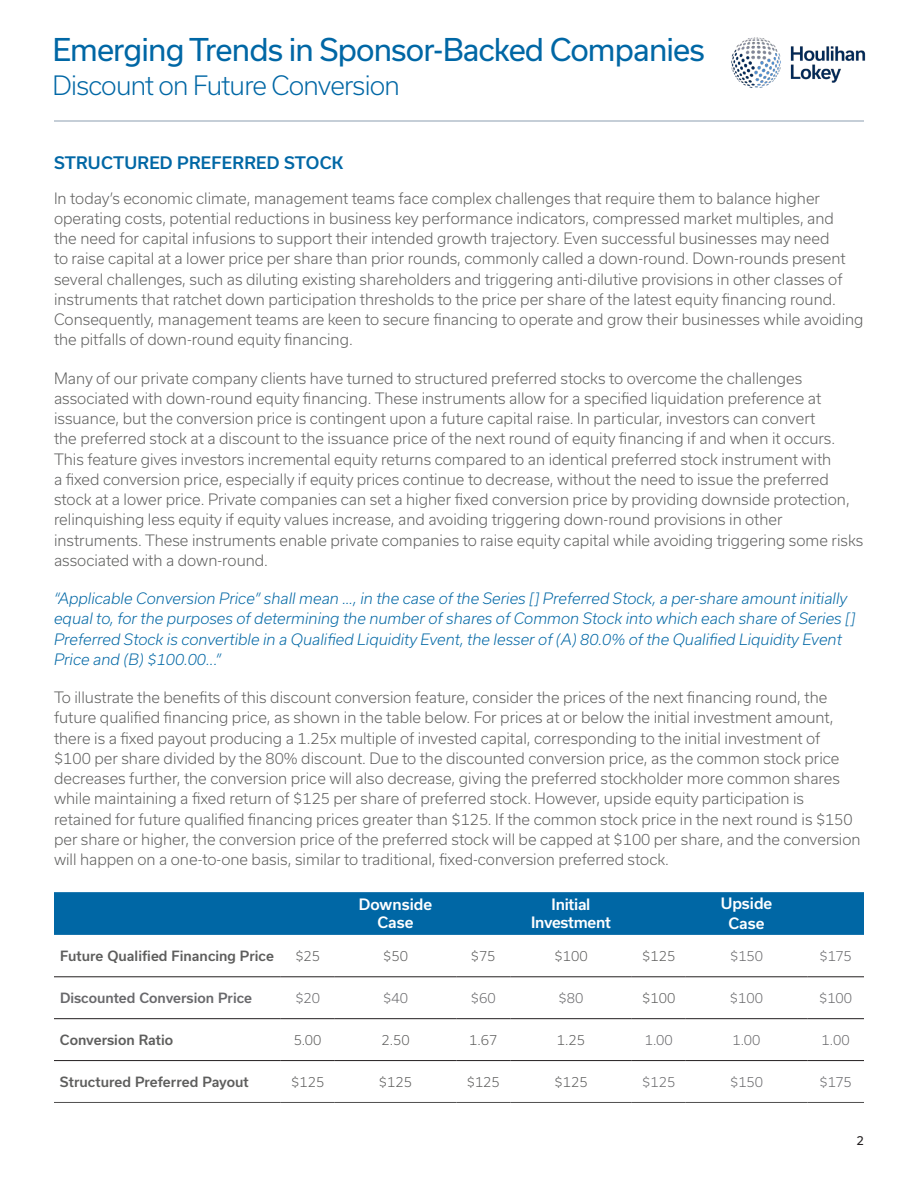
<style>
.page{position:relative;width:918px;height:1188px;background:#fff}
.page>*{position:absolute;margin:0;border:0;box-sizing:border-box;transform-origin:0 0}
.t1{font:30px "Usual";letter-spacing:-.03em;color:#0067a5}
.t2{font:300 25.5px "Usual";letter-spacing:-.03em;color:#0067a5}
.t3{font:500 16.5px "Usual";letter-spacing:.015em;color:#0067a5}
.t4{font:300 15px/20.2px "Usual";color:#5e5e5d}
.t5{font:italic 300 15px/20.2px "Usual";color:#0067a5}
.t6{font:500 15px/18px "Usual";color:#fff;text-align:center}
.t7{font:500 15px/18px "Usual";letter-spacing:-.02em;color:#fff;text-align:center}
.t8{font:500 13.5px "Usual";color:#5e5e5d}
.t9{font:300 13.5px "Usual";color:#5e5e5d}
.t10{font:300 13.5px "Usual";color:#69696c}
.t11{font:500 13.5px "Usual";color:#69696c}
.t12{font:12px "Usual";color:#231f20}
</style>
<div class="page">
<div style="left:54px;top:892px;width:810px;height:43px;background:#0067a5"></div>
<hr style="left:686px;top:976px;width:121px;height:1px;background:#231f20">
<hr style="left:807px;top:976px;width:57px;height:1px;background:#231f20">
<hr style="left:686px;top:1018px;width:121px;height:1px;background:#231f20">
<hr style="left:807px;top:1018px;width:57px;height:1px;background:#231f20">
<hr style="left:632px;top:976px;width:54px;height:1px;background:#231f20">
<hr style="left:54px;top:976px;width:227px;height:1px;background:#231f20">
<hr style="left:281px;top:976px;width:54px;height:1px;background:#231f20">
<hr style="left:335px;top:976px;width:121px;height:1px;background:#231f20">
<hr style="left:456px;top:976px;width:54px;height:1px;background:#231f20">
<hr style="left:510px;top:976px;width:122px;height:1px;background:#231f20">
<hr style="left:54px;top:1018px;width:227px;height:1px;background:#231f20">
<hr style="left:281px;top:1018px;width:54px;height:1px;background:#231f20">
<hr style="left:335px;top:1018px;width:121px;height:1px;background:#231f20">
<hr style="left:456px;top:1018px;width:54px;height:1px;background:#231f20">
<hr style="left:510px;top:1018px;width:122px;height:1px;background:#231f20">
<hr style="left:54px;top:1060px;width:227px;height:1px;background:#231f20">
<hr style="left:281px;top:1060px;width:54px;height:1px;background:#231f20">
<hr style="left:335px;top:1060px;width:121px;height:1px;background:#231f20">
<hr style="left:456px;top:1060px;width:54px;height:1px;background:#231f20">
<hr style="left:510px;top:1060px;width:122px;height:1px;background:#231f20">
<hr style="left:632px;top:1018px;width:54px;height:1px;background:#231f20">
<hr style="left:632px;top:1060px;width:54px;height:1px;background:#231f20">
<hr style="left:686px;top:1060px;width:121px;height:1px;background:#231f20">
<hr style="left:807px;top:1060px;width:57px;height:1px;background:#231f20">
<hr style="left:54px;top:1102px;width:227px;height:1px;background:#504f4f">
<hr style="left:281px;top:1102px;width:54px;height:1px;background:#504f4f">
<hr style="left:335px;top:1102px;width:121px;height:1px;background:#504f4f">
<hr style="left:456px;top:1102px;width:54px;height:1px;background:#504f4f">
<hr style="left:510px;top:1102px;width:122px;height:1px;background:#504f4f">
<hr style="left:632px;top:1102px;width:54px;height:1px;background:#504f4f">
<hr style="left:686px;top:1102px;width:121px;height:1px;background:#504f4f">
<hr style="left:807px;top:1102px;width:57px;height:1px;background:#504f4f">
<img style="left:731px;top:37px;width:135px;height:51px">
<hr style="left:54px;top:120px;width:810px;height:1px;background:#c5ced7">
<p class="t1" style="left:52px;top:32px;width:654px">Emerging Trends in Sponsor-Backed Companies</p>
<p class="t2" style="left:52px;top:71px;width:349px">Discount on Future Conversion</p>
<p class="t3" style="left:54px;top:153px;width:291px">STRUCTURED PREFERRED STOCK</p>
<p class="t4" style="left:54px;top:188px;width:811px">In today’s economic climate, management teams face complex challenges that require them to balance higher operating costs, potential reductions in business key performance indicators, compressed market multiples, and<br>the need for capital infusions to support their intended growth trajectory. Even successful businesses may need<br>to raise capital at a lower price per share than prior rounds, commonly called a down-round. Down-rounds present several challenges, such as diluting existing shareholders and triggering anti-dilutive provisions in other classes of instruments that ratchet down participation thresholds to the price per share of the latest equity financing round.<br>Consequently, management teams are keen to secure financing to operate and grow their businesses while avoiding the pitfalls of down-round equity financing.</p>
<p class="t4" style="left:54px;top:368px;width:811px">Many of our private company clients have turned to structured preferred stocks to overcome the challenges associated with down-round equity financing. These instruments allow for a specified liquidation preference at issuance, but the conversion price is contingent upon a future capital raise. In particular, investors can convert<br>the preferred stock at a discount to the issuance price of the next round of equity financing if and when it occurs.<br>This feature gives investors incremental equity returns compared to an identical preferred stock instrument with<br>a fixed conversion price, especially if equity prices continue to decrease, without the need to issue the preferred stock at a lower price. Private companies can set a higher fixed conversion price by providing downside protection, relinquishing less equity if equity values increase, and avoiding triggering down-round provisions in other instruments. These instruments enable private companies to raise equity capital while avoiding triggering some risks associated with a down-round.</p>
<p class="t5" style="left:54px;top:588px;width:803px">“Applicable Conversion Price” shall mean …, in the case of the Series [] Preferred Stock, a per-share amount initially equal to, for the purposes of determining the number of shares of Common Stock into which each share of Series [] Preferred Stock is convertible in a Qualified Liquidity Event, the lesser of (A) 80.0% of the Qualified Liquidity Event Price and (B) $100.00...”</p>
<p class="t4" style="left:54px;top:687px;width:808px">To illustrate the benefits of this discount conversion feature, consider the prices of the next financing round, the future qualified financing price, as shown in the table below. For prices at or below the initial investment amount, there is a fixed payout producing a 1.25x multiple of invested capital, corresponding to the initial investment of $100 per share divided by the 80% discount. Due to the discounted conversion price, as the common stock price decreases further, the conversion price will also decrease, giving the preferred stockholder more common shares while maintaining a fixed return of $125 per share of preferred stock. However, upside equity participation is retained for future qualified financing prices greater than $125. If the common stock price in the next round is $150 per share or higher, the conversion price of the preferred stock will be capped at $100 per share, and the conversion will happen on a one-to-one basis, similar to traditional, fixed-conversion preferred stock.</p>
<p class="t6" style="left:359px;top:896px;width:75px">Downside<br>Case</p>
<p class="t7" style="left:531px;top:896px;width:81px">Initial<br>Investment</p>
<p class="t6" style="left:721px;top:895px;width:53px">Upside</p>
<p class="t6" style="left:729px;top:914px;width:38px">Case</p>
<p class="t8" style="left:60px;top:948px;width:215px">Future Qualified Financing Price</p>
<p class="t9" style="left:295px;top:948px;width:26px">$25</p>
<p class="t9" style="left:383px;top:948px;width:26px">$50</p>
<p class="t9" style="left:471px;top:948px;width:26px">$75</p>
<p class="t9" style="left:554px;top:948px;width:35px">$100</p>
<p class="t9" style="left:642px;top:948px;width:35px">$125</p>
<p class="t10" style="left:730px;top:948px;width:34px">$150</p>
<p class="t10" style="left:819px;top:948px;width:34px">$175</p>
<p class="t11" style="left:60px;top:990px;width:194px">Discounted Conversion Price</p>
<p class="t10" style="left:295px;top:990px;width:26px">$20</p>
<p class="t10" style="left:383px;top:990px;width:26px">$40</p>
<p class="t10" style="left:471px;top:990px;width:26px">$60</p>
<p class="t10" style="left:559px;top:990px;width:26px">$80</p>
<p class="t9" style="left:642px;top:990px;width:35px">$100</p>
<p class="t10" style="left:730px;top:990px;width:35px">$100</p>
<p class="t10" style="left:819px;top:990px;width:35px">$100</p>
<p class="t8" style="left:60px;top:1032px;width:115px">Conversion Ratio</p>
<p class="t9" style="left:294px;top:1032px;width:29px">5.00</p>
<p class="t9" style="left:381px;top:1032px;width:30px">2.50</p>
<p class="t9" style="left:469px;top:1032px;width:30px">1.67</p>
<p class="t9" style="left:557px;top:1032px;width:30px">1.25</p>
<p class="t10" style="left:645px;top:1032px;width:30px">1.00</p>
<p class="t10" style="left:733px;top:1032px;width:30px">1.00</p>
<p class="t10" style="left:822px;top:1032px;width:30px">1.00</p>
<p class="t8" style="left:60px;top:1074px;width:190px">Structured Preferred Payout</p>
<p class="t9" style="left:291px;top:1074px;width:35px">$125</p>
<p class="t9" style="left:379px;top:1074px;width:35px">$125</p>
<p class="t9" style="left:467px;top:1074px;width:35px">$125</p>
<p class="t9" style="left:554px;top:1074px;width:35px">$125</p>
<p class="t10" style="left:642px;top:1074px;width:35px">$125</p>
<p class="t10" style="left:730px;top:1074px;width:34px">$150</p>
<p class="t10" style="left:819px;top:1074px;width:34px">$175</p>
<p class="t12" style="left:856px;top:1134px;width:9px">2</p>
</div>
